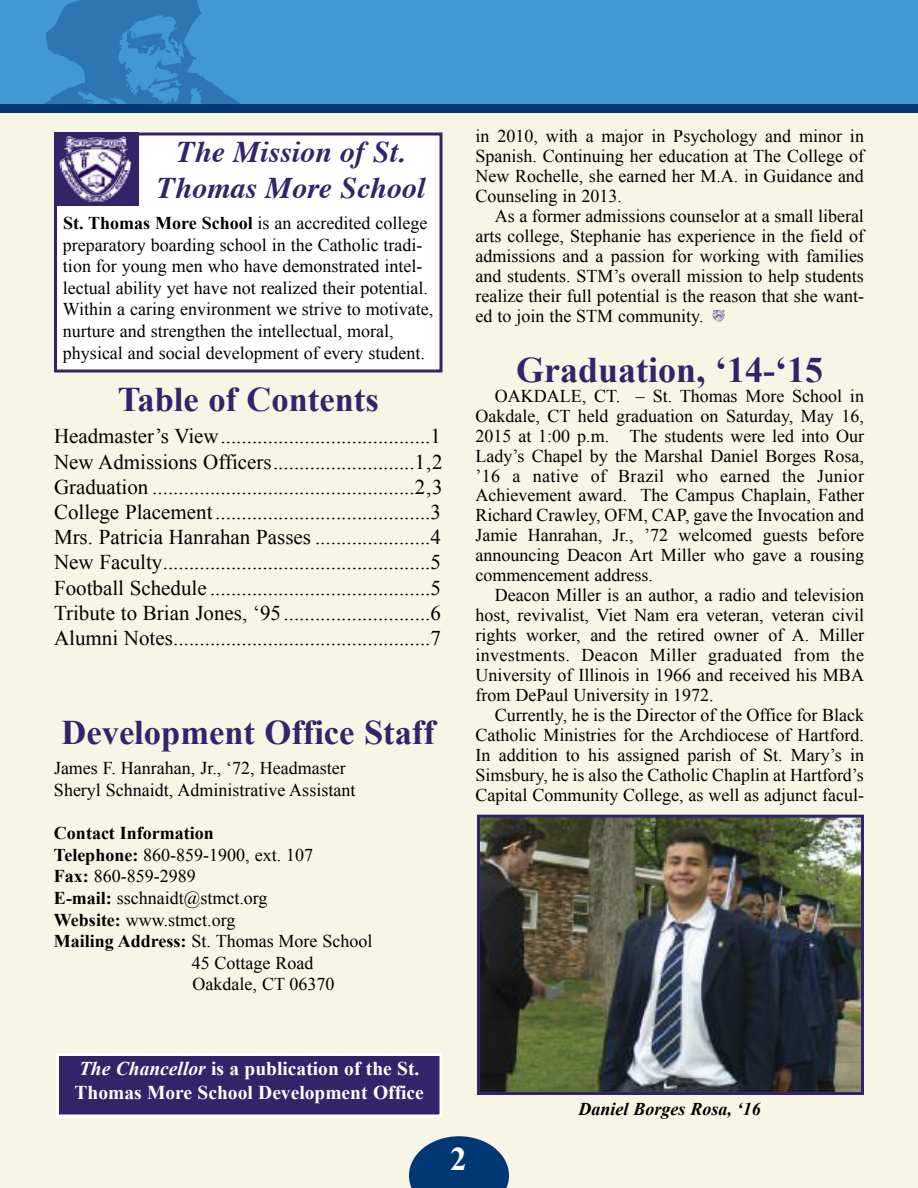
<style>
.page{position:relative;width:918px;height:1188px;background:#fff}
.page>*{position:absolute;margin:0;border:0;box-sizing:border-box;transform-origin:0 0}
.t1{font:700 36px "Times New Roman";color:#33246a}
.t2{font:700 34.5px "Times New Roman";color:#33246a}
.t3{font:700 33px "Times New Roman";color:#fff}
.t4{font:italic 700 30px/36px "Times";color:#33246a;text-align:center}
.t5{font:21px/25.2px "Times New Roman";color:#000;text-align:justify}
.t6{font:700 19.5px/23.4px "Times New Roman";color:#fff}
.t7{font:18px/20px "Times New Roman";color:#000;text-align:justify}
.t8{font:italic 700 18px "Times New Roman";color:#000}
.t9{font:700 18px "Times New Roman";color:#000}
.s1{font-weight:700}
.s2{font-style:italic}
</style>
<div class="page">
<div style="left:0;top:0;width:918px;height:108px;background:#4198d3"></div>
<svg style="left:44px;top:0;width:197px;height:104px"></svg>
<div style="left:0;top:107px;width:918px;height:1081px;background:#f6f5e6"></div>
<svg style="left:409px;top:1136px;width:100px;height:52px"></svg>
<div style="left:0;top:104px;width:918px;height:9px;background:#013775"></div>
<div style="left:57px;top:135px;width:382px;height:235px;background:#fff"></div>
<div style="left:54px;top:132px;width:388px;height:241px;border:3px solid #33246a"></div>
<svg style="left:54px;top:133px;width:84px;height:73px;background:#6e6193"></svg>
<img style="left:60px;top:136px;width:68px;height:19px">
<svg style="left:713px;top:309px;width:12px;height:4px"></svg>
<div style="left:59px;top:1056px;width:381px;height:59px;background:#33246a"></div>
<div style="left:56px;top:1053px;width:386px;height:65px;border:3px solid #fff"></div>
<img style="left:481px;top:819px;width:379px;height:272px">
<div style="left:477px;top:815px;width:387px;height:280px;border:3px solid #33246a"></div>
<h3 class="t4" style="left:157px;top:137px;width:269px">The Mission of St.<br>Thomas More School</h3>
<p class="t7" style="left:476px;top:126px;width:390px">in 2010, with a major in Psychology and minor in Spanish. Continuing her education at The College of New Rochelle, she earned her M.A. in Guidance and Counseling in 2013.</p>
<p class="t7" style="left:475px;top:206px;width:390px;text-indent:19px">As a former admissions counselor at a small liberal arts college, Stephanie has experience in the field of admissions and a passion for working with families and students. STM’s overall mission to help students realize their full potential is the reason that she want&shy;ed to join the STM community.</p>
<h1 class="t1" style="left:516px;top:350px;width:308px">Graduation, ‘14-‘15</h1>
<p class="t7" style="left:475px;top:386px;width:390px;text-indent:19px">OAKDALE, CT. – St. Thomas More School in Oakdale, CT held graduation on Saturday, May 16, 2015 at 1:00 p.m. The students were led into Our Lady’s Chapel by the Marshal Daniel Borges Rosa, ’16 a native of Brazil who earned the Junior Achievement award. The Campus Chaplain, Father Richard Crawley, OFM, CAP, gave the Invocation and Jamie Hanrahan, Jr., ’72 welcomed guests before announcing Deacon Art Miller who gave a rousing commencement address.</p>
<p class="t7" style="left:476px;top:585px;width:390px;text-indent:19px">Deacon Miller is an author, a radio and television host, revivalist, Viet Nam era veteran, veteran civil rights worker, and the retired owner of A. Miller investments. Deacon Miller graduated from the University of Illinois in 1966 and received his MBA from DePaul University in 1972.</p>
<p class="t7" style="left:476px;top:705px;width:390px;text-indent:19px">Currently, he is the Director of the Office for Black Catholic Ministries for the Archdiocese of Hartford.<br>In addition to his assigned parish of St. Mary’s in Simsbury, he is also the Catholic Chaplin at Hartford’s Capital Community College, as well as adjunct facul-</p>
<p class="t7" style="left:63px;top:212px;width:372px;line-height:21.6px;text-align:left"><span class="s1">St. Thomas More School</span> is an accredited college preparatory boarding school in the Catholic tradi&shy;tion for young men who have demonstrated intel&shy;lectual ability yet have not realized their potential.<br>Within a caring environment we strive to motivate, nurture and strengthen the intellectual, moral, physical and social development of every student.</p>
<h2 class="t2" style="left:118px;top:380px;width:263px">Table of Contents</h2>
<p class="t5" style="left:54px;top:424px;width:390px">Headmaster’s View........................................1<br>New Admissions Officers...........................1,2<br>Graduation ..................................................2,3<br>College Placement.........................................3<br>Mrs. Patricia Hanrahan Passes ......................4<br>New Faculty...................................................5<br>Football Schedule ..........................................5<br>Tribute to Brian Jones, ‘95............................6<br>Alumni Notes.................................................7</p>
<h2 class="t2" style="left:62px;top:713px;width:375px">Development Office Staff</h2>
<p class="t7" style="left:54px;top:758px;width:303px;line-height:21.6px">James F. Hanrahan, Jr., ‘72, Headmaster<br>Sheryl Schnaidt, Administrative Assistant</p>
<p class="t9" style="left:54px;top:823px;width:161px">Contact Information</p>
<p class="t7" style="left:54px;top:845px;width:261px"><span class="s1">Telephone:</span> 860-859-1900, ext. 107</p>
<p class="t7" style="left:54px;top:866px;width:143px"><span class="s1">Fax:</span> 860-859-2989</p>
<p class="t7" style="left:54px;top:888px;width:215px"><span class="s1">E-mail:</span> sschnaidt@stmct.org</p>
<p class="t7" style="left:54px;top:910px;width:183px"><span class="s1">Website:</span> www.stmct.org</p>
<p class="t7" style="left:54px;top:931px;width:320px"><span class="s1">Mailing Address:</span> St. Thomas More School</p>
<p class="t7" style="left:192px;top:953px;width:123px">45 Cottage Road</p>
<p class="t7" style="left:193px;top:974px;width:144px">Oakdale, CT 06370</p>
<p class="t6" style="left:75px;top:1057px;width:351px"><span class="s2">The Chancellor</span> is a publication of the St.<br>Thomas More School Development Office</p>
<h3 class="t3" style="left:450px;top:1141px;width:18px">2</h3>
<p class="t8" style="left:579px;top:1099px;width:184px">Daniel Borges Rosa, ‘16</p>
</div>
